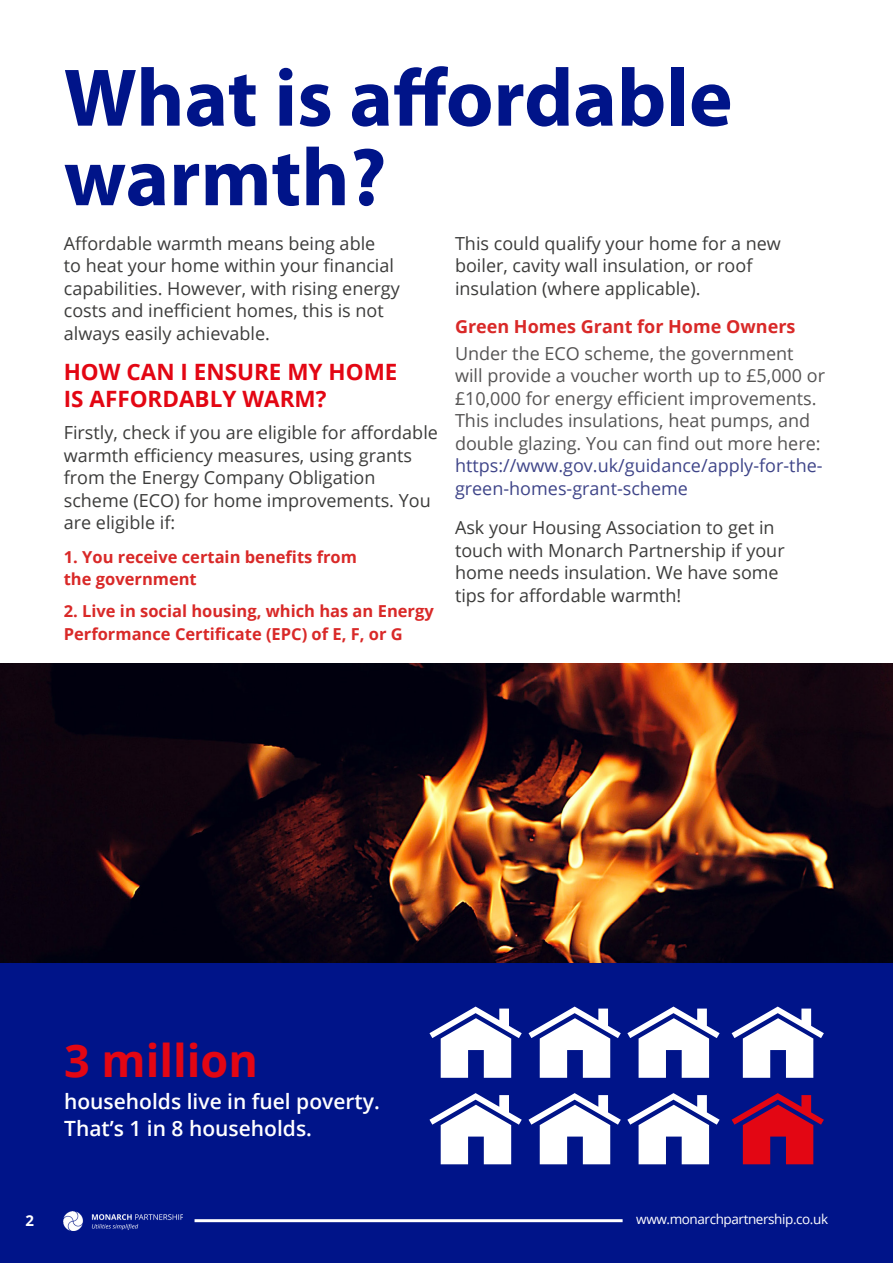
<style>
.page{position:relative;width:893px;height:1263px;background:#fff}
.page>*{position:absolute;margin:0;border:0;box-sizing:border-box;transform-origin:0 0}
.t1{font:700 82.5px/79.5px "Myriad Pro";color:#001489}
.t2{font:700 45px "Open Sans";color:#e30613}
.t3{font:700 22.5px/27px "Open Sans";color:#e30613}
.t4{font:600 21px/27px "Open Sans";color:#fff}
.t5{font:18px/22.5px "Open Sans";color:#3c3c3b}
.t6{font:18px/22.5px "Open Sans";color:#555454}
.t7{font:18px/22.5px "Open Sans";color:#3f4589}
.t8{font:700 18px "Open Sans";color:#d92928}
.t9{font:700 16.5px/22.5px "Open Sans";color:#d92928}
.t10{font:700 15px "Open Sans";color:#fff}
.t11{font:13.5px "Open Sans";letter-spacing:-.03em;color:#fff}
</style>
<div class="page">
<div style="left:0;top:962px;width:893px;height:301px;background:#001489"></div>
<hr style="left:195px;top:1219px;width:428px;height:3px;background:#fff">
<svg style="left:429px;top:1006px;width:93px;height:72px"></svg>
<svg style="left:528px;top:1006px;width:93px;height:72px"></svg>
<svg style="left:627px;top:1006px;width:93px;height:72px"></svg>
<svg style="left:732px;top:1006px;width:92px;height:72px"></svg>
<svg style="left:429px;top:1093px;width:93px;height:71px"></svg>
<svg style="left:528px;top:1093px;width:93px;height:71px"></svg>
<svg style="left:627px;top:1093px;width:93px;height:71px"></svg>
<svg style="left:732px;top:1093px;width:92px;height:71px"></svg>
<img style="left:64px;top:1211px;width:119px;height:20px">
<img style="left:0;top:663px;width:893px;height:299px">
<h1 class="t1" style="left:64px;top:55px;width:670px">What is affordable warmth?</h1>
<p class="t5" style="left:64px;top:232px;width:337px">Affordable warmth means being able<br>to heat your home within your financial capabilities. However, with rising energy costs and inefficient homes, this is not always easily achievable.</p>
<p class="t3" style="left:64px;top:358px;width:335px">HOW CAN I ENSURE MY HOME<br>IS AFFORDABLY WARM?</p>
<p class="t5" style="left:64px;top:421px;width:376px">Firstly, check if you are eligible for affordable warmth efficiency measures, using grants from the Energy Company Obligation scheme (ECO) for home improvements. You are eligible if:</p>
<p class="t9" style="left:64px;top:545px;width:295px">1. You receive certain benefits from the government</p>
<p class="t9" style="left:64px;top:600px;width:371px">2. Live in social housing, which has an Energy<br>Performance Certificate (EPC) of E, F, or G</p>
<p class="t5" style="left:455px;top:232px;width:327px">This could qualify your home for a new boiler, cavity wall insulation, or roof insulation (where applicable).</p>
<p class="t8" style="left:455px;top:314px;width:342px">Green Homes Grant for Home Owners</p>
<p class="t6" style="left:455px;top:342px;width:372px">Under the ECO scheme, the government will provide a voucher worth up to £5,000 or £10,000 for energy efficient improvements.<br>This includes insulations, heat pumps, and double glazing. You can find out more here:</p>
<p class="t7" style="left:455px;top:454px;width:369px">https://www.gov.uk/guidance/apply-for-the&shy;green-homes-grant-scheme</p>
<p class="t5" style="left:455px;top:516px;width:331px">Ask your Housing Association to get in touch with Monarch Partnership if your home needs insulation. We have some tips for affordable warmth!</p>
<h2 class="t2" style="left:64px;top:1029px;width:195px">3 million</h2>
<p class="t4" style="left:64px;top:1087px;width:317px">households live in fuel poverty.<br>That’s 1 in 8 households.</p>
<p class="t10" style="left:25px;top:1209px;width:10px">2</p>
<p class="t11" style="left:636px;top:1210px;width:193px">www.monarchpartnership.co.uk</p>
</div>
